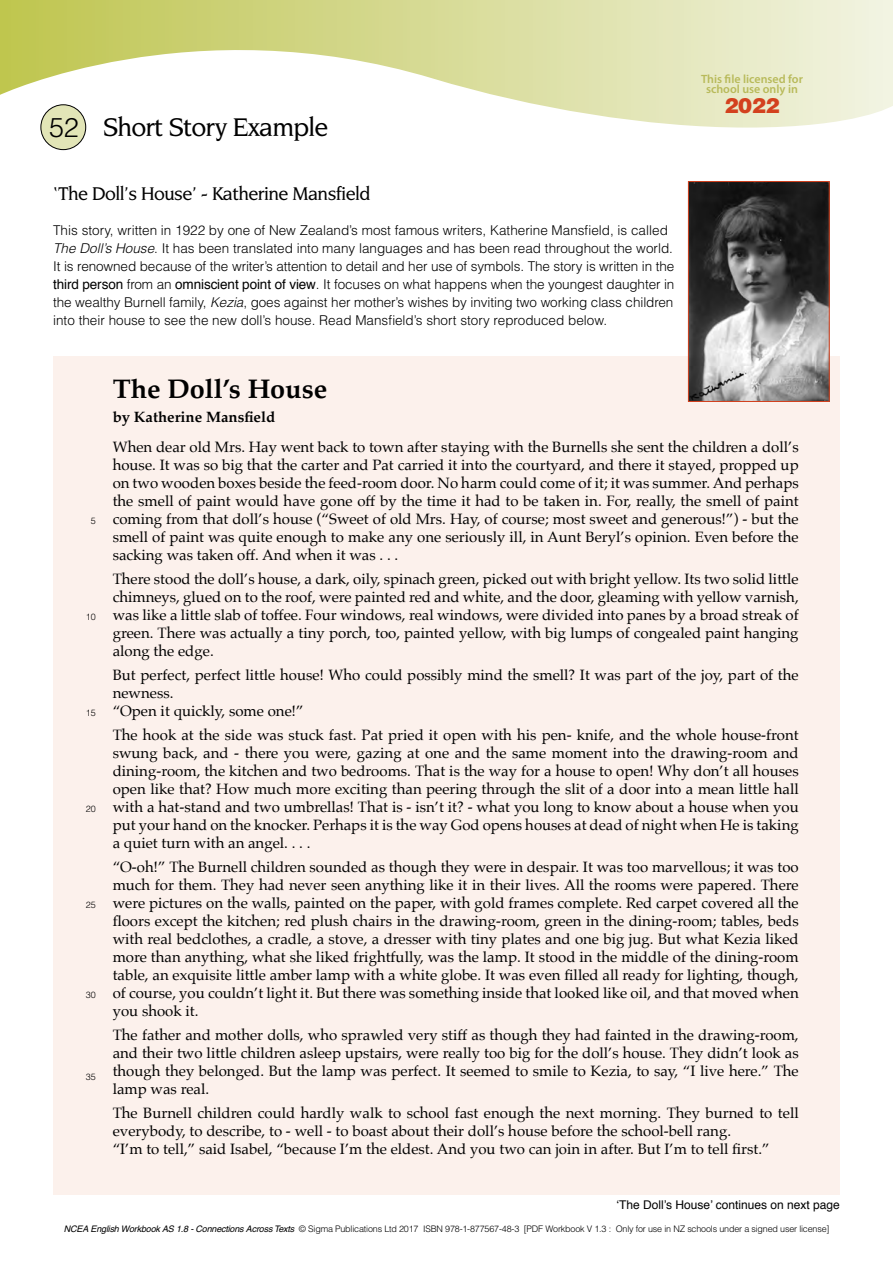
<style>
.page{position:relative;width:893px;height:1263px;background:#fff}
.page>*{position:absolute;margin:0;border:0;box-sizing:border-box;transform-origin:0 0}
.t1{font:500 27px "Novarese IT Cby BT";letter-spacing:-.03em;color:#000}
.t2{font:700 27px "Palatino";color:#000}
.t3{font:900 21px "Helvetica";color:#d3411e}
.t4{font:500 19.5px "Novarese IT Cby BT";letter-spacing:-.03em;color:#000}
.t5{font:15px/18px "Palatino";color:#000;text-align:justify}
.t6{font:700 15px "Palatino";color:#000}
.t7{font:300 13.5px/18px "Helvetica";letter-spacing:-.005em;color:#000}
.t8{font:12px "Helvetica";color:#000}
.t9{font:600 12px/10.5px "Myriad Pro";color:#b8ba5a;text-align:center}
.t10{font:300 9px "Helvetica";letter-spacing:-.02em;color:#000}
.s1{font-family:"Helvetica";font-weight:300}
.s2{font-style:italic}
.s3{font-weight:400}
.s4{font-weight:400;font-style:italic}
</style>
<div class="page">
<svg style="left:1px;top:0;width:892px;height:128px"></svg>
<svg style="left:0;top:0;width:1px;height:95px"></svg>
<div style="left:41px;top:105px;width:45px;height:45px;background:#e2e5b7;border-radius:50%"></div>
<div style="left:41px;top:104px;width:45px;height:46px;border:1px solid #000;border-radius:50%"></div>
<div style="left:53px;top:356px;width:787px;height:839px;background:#fcf1ec"></div>
<img style="left:690px;top:183px;width:138px;height:217px">
<div style="left:688px;top:181px;width:142px;height:221px;border:1px solid #d3411e"></div>
<h1 class="t1" style="left:49px;top:111px;width:281px"><span class="s1">52</span> Short Story Example</h1>
<h3 class="t4" style="left:53px;top:182px;width:319px">‘The Doll’s House’ - Katherine Mansfield</h3>
<p class="t7" style="left:53px;top:221px;width:623px">This story, written in 1922 by one of New Zealand’s most famous writers, Katherine Mansfield, is called <span class="s2">The Doll’s House</span>. It has been translated into many languages and has been read throughout the world.<br>It is renowned because of the writer’s attention to detail and her use of symbols. The story is written in the <span class="s3">third person</span> from an <span class="s3">omniscient point of view</span>. It focuses on what happens when the youngest daughter in the wealthy Burnell family, <span class="s2">Kezia</span>, goes against her mother’s wishes by inviting two working class children into their house to see the new doll’s house. Read Mansfield’s short story reproduced below.</p>
<p class="t9" style="left:701px;top:73px;width:103px">This file licensed for school use only in</p>
<h2 class="t3" style="left:725px;top:92px;width:56px">2022</h2>
<p class="t10" style="left:91px;top:515px;width:7px">5</p>
<p class="t10" style="left:86px;top:611px;width:12px">10</p>
<p class="t10" style="left:86px;top:707px;width:12px">15</p>
<p class="t10" style="left:86px;top:803px;width:12px">20</p>
<p class="t10" style="left:86px;top:899px;width:12px">25</p>
<p class="t10" style="left:86px;top:989px;width:12px">30</p>
<p class="t10" style="left:86px;top:1071px;width:12px">35</p>
<h1 class="t2" style="left:113px;top:365px;width:216px">The Doll’s House</h1>
<p class="t6" style="left:113px;top:404px;width:164px">by Katherine Mansfield</p>
<p class="t5" style="left:113px;top:437px;width:688px">When dear old Mrs. Hay went back to town after staying with the Burnells she sent the children a doll’s house. It was so big that the carter and Pat carried it into the courtyard, and there it stayed, propped up on two wooden boxes beside the feed-room door. No harm could come of it; it was summer. And perhaps the smell of paint would have gone off by the time it had to be taken in. For, really, the smell of paint coming from that doll’s house (“Sweet of old Mrs. Hay, of course; most sweet and generous!”) - but the smell of paint was quite enough to make any one seriously ill, in Aunt Beryl’s opinion. Even before the sacking was taken off. And when it was . . .</p>
<p class="t5" style="left:113px;top:569px;width:688px">There stood the doll’s house, a dark, oily, spinach green, picked out with bright yellow. Its two solid little chimneys, glued on to the roof, were painted red and white, and the door, gleaming with yellow varnish, was like a little slab of toffee. Four windows, real windows, were divided into panes by a broad streak of green. There was actually a tiny porch, too, painted yellow, with big lumps of congealed paint hanging along the edge.</p>
<p class="t5" style="left:113px;top:665px;width:687px;text-align:left">But perfect, perfect little house! Who could possibly mind the smell? It was part of the joy, part of the newness.<br>“Open it quickly, some one!”</p>
<p class="t5" style="left:113px;top:725px;width:688px">The hook at the side was stuck fast. Pat pried it open with his pen- knife, and the whole house-front swung back, and - there you were, gazing at one and the same moment into the drawing-room and dining-room, the kitchen and two bedrooms. That is the way for a house to open! Why don’t all houses open like that? How much more exciting than peering through the slit of a door into a mean little hall with a hat-stand and two umbrellas! That is - isn’t it? - what you long to know about a house when you put your hand on the knocker. Perhaps it is the way God opens houses at dead of night when He is taking a quiet turn with an angel. . . .</p>
<p class="t5" style="left:113px;top:857px;width:688px">“O-oh!” The Burnell children sounded as though they were in despair. It was too marvellous; it was too much for them. They had never seen anything like it in their lives. All the rooms were papered. There were pictures on the walls, painted on the paper, with gold frames complete. Red carpet covered all the floors except the kitchen; red plush chairs in the drawing-room, green in the dining-room; tables, beds with real bedclothes, a cradle, a stove, a dresser with tiny plates and one big jug. But what Kezia liked more than anything, what she liked frightfully, was the lamp. It stood in the middle of the dining-room table, an exquisite little amber lamp with a white globe. It was even filled all ready for lighting, though, of course, you couldn’t light it. But there was something inside that looked like oil, and that moved when you shook it.</p>
<p class="t5" style="left:113px;top:1025px;width:688px">The father and mother dolls, who sprawled very stiff as though they had fainted in the drawing-room, and their two little children asleep upstairs, were really too big for the doll’s house. They didn’t look as though they belonged. But the lamp was perfect. It seemed to smile to Kezia, to say, “I live here.” The lamp was real.</p>
<p class="t5" style="left:113px;top:1103px;width:688px;text-align:left">The Burnell children could hardly walk to school fast enough the next morning. They burned to tell everybody, to describe, to - well - to boast about their doll’s house before the school-bell rang.<br>“I’m to tell,” said Isabel, “because I’m the eldest. And you two can join in after. But I’m to tell first.”</p>
<p class="t8" style="left:616px;top:1196px;width:225px">‘The Doll’s House’ continues on next page</p>
<p class="t10" style="left:64px;top:1223px;width:767px"><span class="s4">NCEA English Workbook AS 1.8 - Connections Across Texts</span> © Sigma Publications Ltd 2017 ISBN 978-1-877567-48-3 [PDF Workbook V 1.3 : Only for use in NZ schools under a signed user license]</p>
</div>
